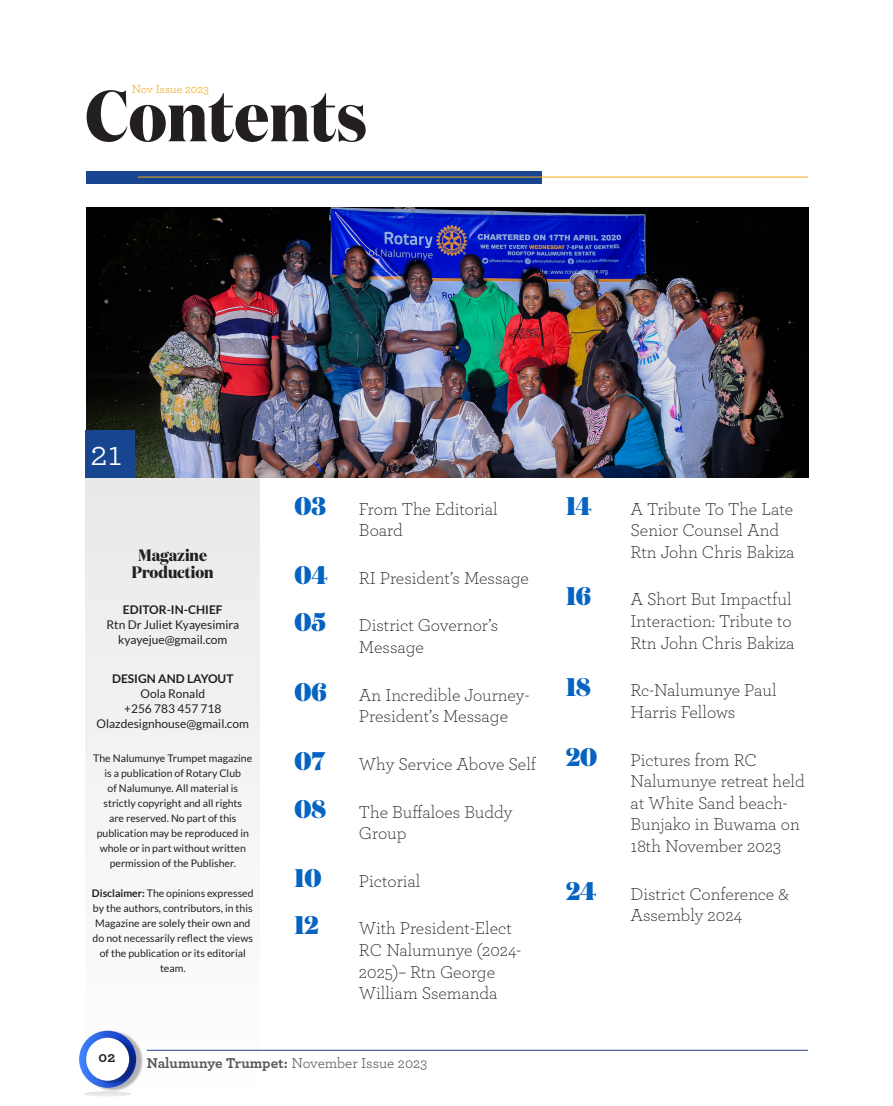
<style>
.page{position:relative;width:893px;height:1106px;background:#fff}
.page>*{position:absolute;margin:0;border:0;box-sizing:border-box;transform-origin:0 0}
.t1{font:700 72px "Domaine Disp Nar";color:#231f20}
.BODY_TEXT{font:36px "Archer";color:#fff}
.t2{font:900 25.5px "Domaine Disp Nar";color:#0563c1}
.t3{font:300 18px/21.6px "Archer";color:#231f20}
.BODY_TEXT-2{font:700 16.5px/17.9px "Domaine Disp Nar";color:#231f20;text-align:center}
.t4{font:700 15px "Archer";letter-spacing:-.005em;color:#57585a}
.t5{font:700 15px "Archer";color:#231f20}
.BODY_TEXT-3{font:12px "Lato";color:#231f20}
.BODY_TEXT-4{font:700 12px "Lato";color:#231f20}
.BODY_TEXT-5{font:12px "Archer";letter-spacing:-.01em;color:#f3aa1d}
.BODY_TEXT-6{font:10.5px/15px "Lato";color:#231f20;text-align:center}
.s1{font-weight:700}
.s2{font-family:"Domaine Disp Nar";font-weight:900;font-size:25.5px;color:#0563c1}
.s3{font-weight:400}
</style>
<div class="page">
<div style="left:85px;top:478px;width:175px;height:628px;background:#f3f3f3"></div>
<div style="left:86px;top:171px;width:455px;height:12px;background:#174590"></div>
<hr style="left:138px;top:177px;width:670px;height:1px;background:#f3aa1d">
<img style="left:86px;top:207px;width:722px;height:271px">
<div style="left:85px;top:430px;width:49px;height:48px;background:#174590"></div>
<img style="left:82px;top:1032px;width:62px;height:60px">
<svg style="left:79px;top:1030px;width:57px;height:57px"></svg>
<img style="left:89px;top:1036px;width:49px;height:49px">
<div style="left:86px;top:1037px;width:43px;height:43px;background:#fff;border-radius:50%"></div>
<svg style="left:84px;top:1091px;width:48px;height:5px"></svg>
<hr style="left:147px;top:1050px;width:661px;height:1px;background:#253f8e">
<p class="BODY_TEXT-5" style="left:132px;top:80px;width:79px">Nov Issue 2023</p>
<p class="t1" style="left:85px;top:70px;width:284px">Contents</p>
<p class="BODY_TEXT" style="left:91px;top:428px;width:33px">21</p>
<p class="BODY_TEXT-2" style="left:132px;top:546px;width:83px">Magazine<br>Production</p>
<p class="BODY_TEXT-4" style="left:123px;top:602px;width:101px">EDITOR-IN-CHIEF</p>
<p class="BODY_TEXT-3" style="left:106px;top:618px;width:134px">Rtn Dr Juliet Kyayesimira</p>
<p class="BODY_TEXT-3" style="left:118px;top:633px;width:111px">kyayejue@gmail.com</p>
<p class="BODY_TEXT-4" style="left:112px;top:671px;width:123px">DESIGN AND LAYOUT</p>
<p class="BODY_TEXT-3" style="left:140px;top:686px;width:66px">Oola Ronald</p>
<p class="BODY_TEXT-3" style="left:124px;top:701px;width:99px">+256 783 457 718</p>
<p class="BODY_TEXT-3" style="left:96px;top:716px;width:154px">Olazdesignhouse@gmail.com</p>
<p class="BODY_TEXT-6" style="left:93px;top:750px;width:161px">The Nalumunye Trumpet magazine is a publication of Rotary Club<br>of Nalumunye. All material is strictly copyright and all rights<br>are reserved. No part of this publication may be reproduced in whole or in part without written permission of the Publisher.</p>
<p class="BODY_TEXT-6" style="left:92px;top:885px;width:163px"><span class="s1">Disclaimer:</span> The opinions expressed by the authors, contributors, in this<br>Magazine are solely their own and do not necessarily reflect the views of the publication or its editorial team.</p>
<p class="t2" style="left:294px;top:489px;width:33px">03</p>
<p class="t3" style="left:359px;top:497px;width:140px">From The Editorial<br>Board</p>
<p class="t3" style="left:294px;top:566px;width:236px"><span class="s2">04</span> RI President’s Message</p>
<p class="t2" style="left:294px;top:606px;width:33px">05</p>
<p class="t3" style="left:359px;top:614px;width:141px">District Governor’s<br>Message</p>
<p class="t2" style="left:294px;top:675px;width:34px">06</p>
<p class="t3" style="left:359px;top:683px;width:172px">An Incredible Journey-<br>President’s Message</p>
<p class="t2" style="left:294px;top:744px;width:33px">07</p>
<p class="t3" style="left:359px;top:752px;width:179px">Why Service Above Self</p>
<p class="t2" style="left:294px;top:792px;width:33px">08</p>
<p class="t3" style="left:359px;top:800px;width:155px">The Buffaloes Buddy<br>Group</p>
<p class="t2" style="left:294px;top:861px;width:29px">10</p>
<p class="t3" style="left:359px;top:869px;width:63px">Pictorial</p>
<p class="t2" style="left:294px;top:908px;width:26px">12</p>
<p class="t3" style="left:359px;top:917px;width:164px">With President-Elect<br>RC Nalumunye (2024-<br>2025)– Rtn George<br>William Ssemanda</p>
<p class="t5" style="left:99px;top:1045px;width:18px">02</p>
<p class="t4" style="left:147px;top:1051px;width:282px">Nalumunye Trumpet: <span class="s3">November Issue 2023</span></p>
<p class="t2" style="left:566px;top:489px;width:27px">14</p>
<p class="t3" style="left:631px;top:497px;width:166px">A Tribute To The Late<br>Senior Counsel And<br>Rtn John Chris Bakiza</p>
<p class="t2" style="left:566px;top:580px;width:27px">16</p>
<p class="t3" style="left:631px;top:588px;width:166px">A Short But Impactful<br>Interaction: Tribute to<br>Rtn John Chris Bakiza</p>
<p class="t2" style="left:566px;top:670px;width:26px">18</p>
<p class="t3" style="left:631px;top:679px;width:147px">Rc-Nalumunye Paul<br>Harris Fellows</p>
<p class="t2" style="left:566px;top:740px;width:33px">20</p>
<p class="t3" style="left:631px;top:748px;width:176px">Pictures from RC<br>Nalumunye retreat held at White Sand beach-<br>Bunjako in Buwama on<br>18th November 2023</p>
<p class="t2" style="left:566px;top:874px;width:32px">24</p>
<p class="t3" style="left:631px;top:882px;width:160px">District Conference &amp;<br>Assembly 2024</p>
</div>
